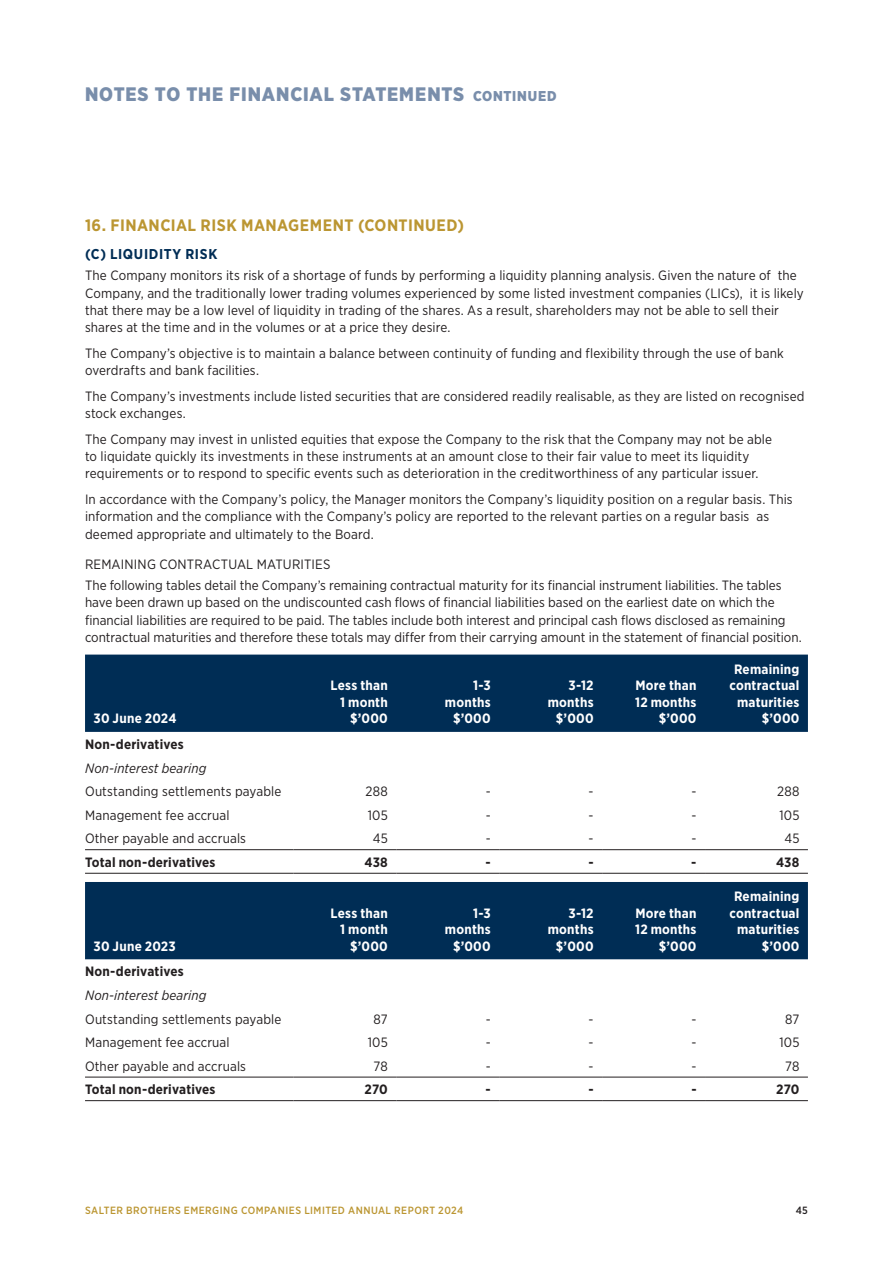
<style>
.page{position:relative;width:893px;height:1263px;background:#fff}
.page>*{position:absolute;margin:0;border:0;box-sizing:border-box;transform-origin:0 0}
.t1{font:900 19.5px "Gotham Narrow";letter-spacing:.045em;color:#798eab}
.t2{font:700 16.5px "Gotham Narrow";letter-spacing:.025em;color:#bb9632}
.t3{font:700 14.25px "Gotham Narrow";letter-spacing:.045em;color:#002d55}
.t4{font:13.5px/17.2px "Gotham Narrow";letter-spacing:.005em;color:#231f20}
.t5{font:700 13.5px/16.5px "Gotham Narrow";letter-spacing:.015em;color:#fff;text-align:right}
.t6{font:700 13.5px "Gotham Narrow";letter-spacing:.01em;color:#231f20}
.t7{font:italic 13.5px "Gotham Narrow";letter-spacing:.01em;color:#231f20}
.t8{font:500 10.5px "Gotham Narrow";letter-spacing:.045em;color:#bb9632}
.t9{font:500 10.5px "Gotham Narrow";color:#231f20}
.s1{font-size:14.25px}
</style>
<div class="page">
<div style="left:85px;top:655px;width:723px;height:77px;background:#002d55"></div>
<hr style="left:85px;top:849px;width:208px;height:1px;background:#231f20">
<hr style="left:293px;top:849px;width:103px;height:1px;background:#231f20">
<hr style="left:396px;top:849px;width:103px;height:1px;background:#231f20">
<hr style="left:499px;top:849px;width:103px;height:1px;background:#231f20">
<hr style="left:602px;top:849px;width:103px;height:1px;background:#231f20">
<hr style="left:705px;top:849px;width:103px;height:1px;background:#231f20">
<hr style="left:85px;top:873px;width:208px;height:1px;background:#231f20">
<hr style="left:293px;top:873px;width:103px;height:1px;background:#231f20">
<hr style="left:396px;top:873px;width:103px;height:1px;background:#231f20">
<hr style="left:499px;top:873px;width:103px;height:1px;background:#231f20">
<hr style="left:602px;top:873px;width:103px;height:1px;background:#231f20">
<hr style="left:705px;top:873px;width:103px;height:1px;background:#231f20">
<div style="left:85px;top:882px;width:723px;height:77px;background:#002d55"></div>
<hr style="left:85px;top:1077px;width:208px;height:1px;background:#231f20">
<hr style="left:293px;top:1077px;width:103px;height:1px;background:#231f20">
<hr style="left:396px;top:1077px;width:103px;height:1px;background:#231f20">
<hr style="left:499px;top:1077px;width:103px;height:1px;background:#231f20">
<hr style="left:602px;top:1077px;width:103px;height:1px;background:#231f20">
<hr style="left:705px;top:1077px;width:103px;height:1px;background:#231f20">
<hr style="left:85px;top:1100px;width:208px;height:1px;background:#231f20">
<hr style="left:293px;top:1100px;width:103px;height:1px;background:#231f20">
<hr style="left:396px;top:1100px;width:103px;height:1px;background:#231f20">
<hr style="left:499px;top:1100px;width:103px;height:1px;background:#231f20">
<hr style="left:602px;top:1100px;width:103px;height:1px;background:#231f20">
<hr style="left:705px;top:1100px;width:103px;height:1px;background:#231f20">
<h1 class="t1" style="left:85px;top:81px;width:473px">NOTES TO THE FINANCIAL STATEMENTS <span class="s1">CONTINUED</span></h1>
<p class="t2" style="left:85px;top:215px;width:381px">16. FINANCIAL RISK MANAGEMENT (CONTINUED)</p>
<p class="t3" style="left:85px;top:245px;width:134px">(C) LIQUIDITY RISK</p>
<p class="t4" style="left:85px;top:267px;width:720px">The Company monitors its risk of a shortage of funds by performing a liquidity planning analysis. Given the nature of the Company, and the traditionally lower trading volumes experienced by some listed investment companies (LICs), it is likely that there may be a low level of liquidity in trading of the shares. As a result, shareholders may not be able to sell their shares at the time and in the volumes or at a price they desire.</p>
<p class="t4" style="left:85px;top:344px;width:700px">The Company’s objective is to maintain a balance between continuity of funding and flexibility through the use of bank overdrafts and bank facilities.</p>
<p class="t4" style="left:85px;top:387px;width:721px">The Company’s investments include listed securities that are considered readily realisable, as they are listed on recognised stock exchanges.</p>
<p class="t4" style="left:85px;top:430px;width:688px">The Company may invest in unlisted equities that expose the Company to the risk that the Company may not be able to liquidate quickly its investments in these instruments at an amount close to their fair value to meet its liquidity requirements or to respond to specific events such as deterioration in the creditworthiness of any particular issuer.</p>
<p class="t4" style="left:85px;top:490px;width:709px">In accordance with the Company’s policy, the Manager monitors the Company’s liquidity position on a regular basis. This information and the compliance with the Company’s policy are reported to the relevant parties on a regular basis as deemed appropriate and ultimately to the Board.</p>
<p class="t4" style="left:85px;top:553px;width:698px;line-height:21.5px">REMAINING CONTRACTUAL MATURITIES<br>The following tables detail the Company’s remaining contractual maturity for its financial instrument liabilities. The tables</p>
<p class="t4" style="left:85px;top:594px;width:718px">have been drawn up based on the undiscounted cash flows of financial liabilities based on the earliest date on which the financial liabilities are required to be paid. The tables include both interest and principal cash flows disclosed as remaining contractual maturities and therefore these totals may differ from their carrying amount in the statement of financial position.</p>
<p class="t5" style="left:94px;top:710px;width:85px">30 June 2024</p>
<p class="t5" style="left:331px;top:677px;width:59px">Less than<br>1 month $’000</p>
<p class="t5" style="left:445px;top:677px;width:47px">1-3 months $’000</p>
<p class="t5" style="left:548px;top:677px;width:47px">3-12 months $’000</p>
<p class="t5" style="left:635px;top:677px;width:63px">More than<br>12 months $’000</p>
<p class="t5" style="left:730px;top:661px;width:71px">Remaining contractual maturities $’000</p>
<p class="t6" style="left:85px;top:736px;width:100px">Non-derivatives</p>
<p class="t7" style="left:85px;top:759px;width:123px">Non-interest bearing</p>
<p class="t4" style="left:85px;top:782px;width:198px">Outstanding settlements payable</p>
<p class="t4" style="left:366px;top:782px;width:24px">288</p>
<p class="t4" style="left:486px;top:782px;width:7px">-</p>
<p class="t4" style="left:589px;top:782px;width:7px">-</p>
<p class="t4" style="left:691px;top:782px;width:7px">-</p>
<p class="t4" style="left:777px;top:782px;width:24px">288</p>
<p class="t4" style="left:85px;top:806px;width:146px">Management fee accrual</p>
<p class="t4" style="left:368px;top:806px;width:22px">105</p>
<p class="t4" style="left:486px;top:806px;width:7px">-</p>
<p class="t4" style="left:589px;top:806px;width:7px">-</p>
<p class="t4" style="left:691px;top:806px;width:7px">-</p>
<p class="t4" style="left:779px;top:806px;width:22px">105</p>
<p class="t4" style="left:85px;top:830px;width:162px">Other payable and accruals</p>
<p class="t4" style="left:373px;top:830px;width:16px">45</p>
<p class="t4" style="left:486px;top:830px;width:7px">-</p>
<p class="t4" style="left:589px;top:830px;width:7px">-</p>
<p class="t4" style="left:691px;top:830px;width:7px">-</p>
<p class="t4" style="left:784px;top:830px;width:16px">45</p>
<p class="t6" style="left:85px;top:853px;width:132px">Total non-derivatives</p>
<p class="t6" style="left:364px;top:853px;width:25px">438</p>
<p class="t6" style="left:485px;top:853px;width:7px">-</p>
<p class="t6" style="left:588px;top:853px;width:7px">-</p>
<p class="t6" style="left:691px;top:853px;width:7px">-</p>
<p class="t6" style="left:776px;top:853px;width:25px">438</p>
<p class="t5" style="left:94px;top:938px;width:84px">30 June 2023</p>
<p class="t5" style="left:331px;top:905px;width:59px">Less than<br>1 month $’000</p>
<p class="t5" style="left:445px;top:905px;width:47px">1-3 months $’000</p>
<p class="t5" style="left:548px;top:905px;width:47px">3-12 months $’000</p>
<p class="t5" style="left:635px;top:905px;width:63px">More than<br>12 months $’000</p>
<p class="t5" style="left:730px;top:888px;width:71px">Remaining contractual maturities $’000</p>
<p class="t6" style="left:85px;top:963px;width:100px">Non-derivatives</p>
<p class="t7" style="left:85px;top:987px;width:123px">Non-interest bearing</p>
<p class="t4" style="left:85px;top:1010px;width:198px">Outstanding settlements payable</p>
<p class="t4" style="left:374px;top:1010px;width:16px">87</p>
<p class="t4" style="left:486px;top:1010px;width:7px">-</p>
<p class="t4" style="left:589px;top:1010px;width:7px">-</p>
<p class="t4" style="left:691px;top:1010px;width:7px">-</p>
<p class="t4" style="left:785px;top:1010px;width:16px">87</p>
<p class="t4" style="left:85px;top:1033px;width:146px">Management fee accrual</p>
<p class="t4" style="left:368px;top:1033px;width:22px">105</p>
<p class="t4" style="left:486px;top:1033px;width:7px">-</p>
<p class="t4" style="left:589px;top:1033px;width:7px">-</p>
<p class="t4" style="left:691px;top:1033px;width:7px">-</p>
<p class="t4" style="left:779px;top:1033px;width:22px">105</p>
<p class="t4" style="left:85px;top:1057px;width:162px">Other payable and accruals</p>
<p class="t4" style="left:374px;top:1057px;width:16px">78</p>
<p class="t4" style="left:486px;top:1057px;width:7px">-</p>
<p class="t4" style="left:589px;top:1057px;width:7px">-</p>
<p class="t4" style="left:691px;top:1057px;width:7px">-</p>
<p class="t4" style="left:785px;top:1057px;width:16px">78</p>
<p class="t6" style="left:85px;top:1081px;width:132px">Total non-derivatives</p>
<p class="t6" style="left:365px;top:1081px;width:25px">270</p>
<p class="t6" style="left:485px;top:1081px;width:7px">-</p>
<p class="t6" style="left:588px;top:1081px;width:7px">-</p>
<p class="t6" style="left:691px;top:1081px;width:7px">-</p>
<p class="t6" style="left:776px;top:1081px;width:25px">270</p>
<p class="t8" style="left:85px;top:1204px;width:380px">SALTER BROTHERS EMERGING COMPANIES LIMITED ANNUAL REPORT 2024</p>
<p class="t9" style="left:796px;top:1204px;width:14px">45</p>
</div>
